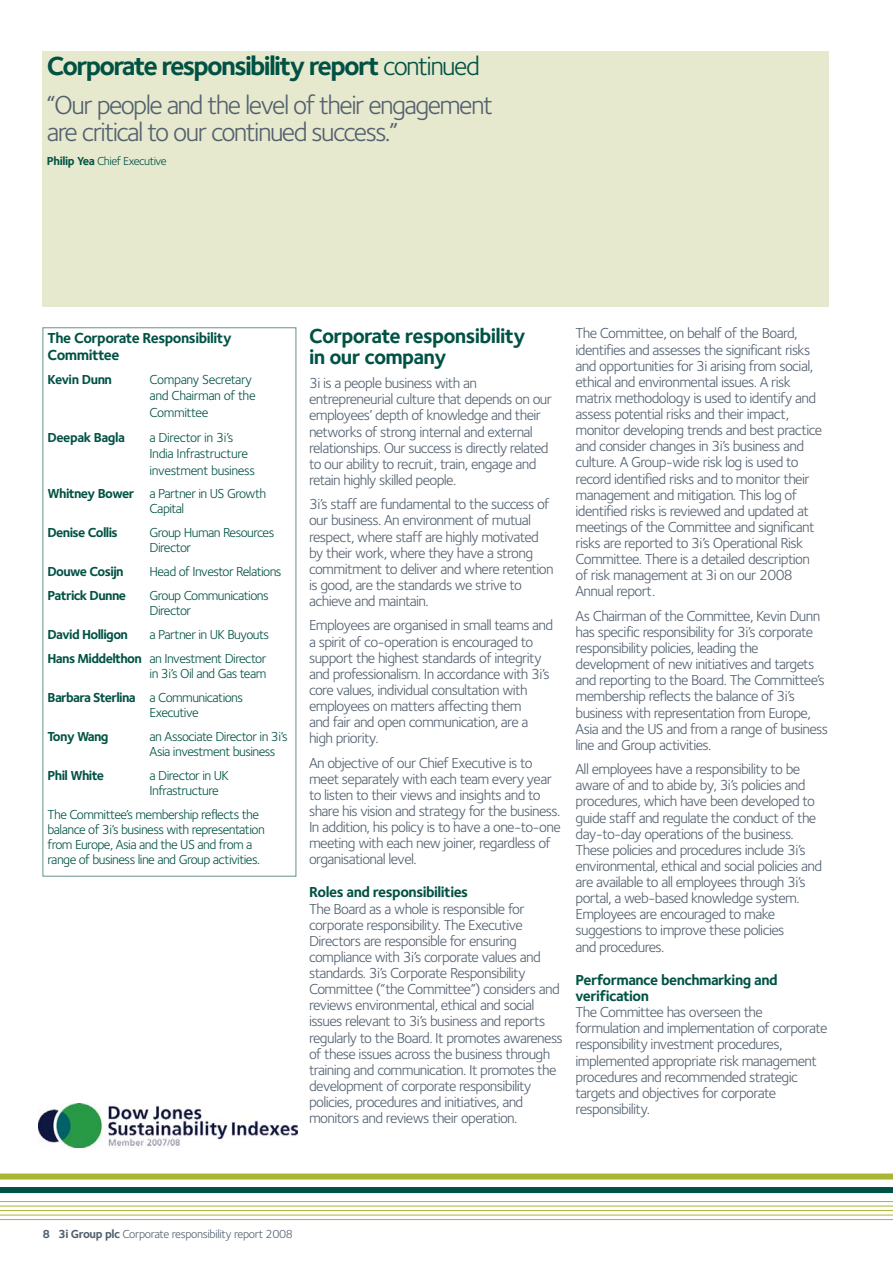
<style>
.page{position:relative;width:893px;height:1263px;background:#fff}
.page>*{position:absolute;margin:0;border:0;box-sizing:border-box;transform-origin:0 0}
.t1{font:27px/39px "Foundry Sterling";letter-spacing:-.06em;color:#53616f}
.t2{font:700 21px/21px "Foundry Sterling";letter-spacing:-.035em;color:#005244}
.t3{font:15px/16.2px "Foundry Sterling";letter-spacing:-.04em;color:#53616f}
.t4{font:700 15px/16.5px "Foundry Sterling";letter-spacing:-.035em;color:#005244}
.t5{font:13.5px/15px "Foundry Sterling";letter-spacing:-.04em;color:#005244}
.t6{font:700 13.5px "Foundry Sterling";letter-spacing:-.045em;color:#005244}
.t7{font:12px "Foundry Sterling";letter-spacing:-.03em;color:#53616f}
.t8{font:12px "Foundry Sterling";letter-spacing:-.04em;color:#005244}
.s1{font-weight:700;color:#005244}
.s2{color:#005244}
.s3{font-weight:700}
</style>
<div class="page">
<div style="left:43px;top:51px;width:786px;height:255px;background:#e7e9ce"></div>
<div style="left:0;top:1174px;width:892px;height:6px;background:#a9b533"></div>
<div style="left:0;top:1187px;width:892px;height:6px;background:#005244"></div>
<hr style="left:0;top:1201px;width:892px;height:1px;background:#a9b533">
<hr style="left:0;top:1206px;width:892px;height:1px;background:#a9b533">
<hr style="left:0;top:1210px;width:892px;height:1px;background:#a9b533">
<hr style="left:0;top:1215px;width:892px;height:1px;background:#a9b533">
<hr style="left:0;top:1219px;width:892px;height:1px;background:#a9b533">
<div style="left:43px;top:327px;width:253px;height:550px;border:1px solid #66948c"></div>
<img style="left:39px;top:1103px;width:258px;height:45px">
<h1 class="t1" style="left:47px;top:49px;width:448px"><span class="s1">Corporate responsibility report</span> <span class="s2">continued </span>“Our people and the level of their engagement</h1>
<h1 class="t1" style="left:47px;top:115px;width:353px">are critical to our continued success.”</h1>
<p class="t8" style="left:47px;top:156px;width:122px"><span class="s3">Philip Yea</span> Chief Executive</p>
<p class="t4" style="left:48px;top:331px;width:186px">The Corporate Responsibility<br>Committee</p>
<p class="t6" style="left:48px;top:374px;width:66px">Kevin Dunn</p>
<p class="t5" style="left:150px;top:372px;width:108px;line-height:16.5px">Company Secretary and Chairman of the<br>Committee</p>
<p class="t6" style="left:48px;top:432px;width:79px">Deepak Bagla</p>
<p class="t5" style="left:150px;top:430px;width:107px;line-height:16.5px">a Director in 3i’s<br>India Infrastructure investment business</p>
<p class="t5" style="left:150px;top:487px;width:118px;text-indent:-102px"><span class="s3">Whitney Bower</span> a Partner in US Growth<br>Capital</p>
<p class="t6" style="left:48px;top:527px;width:72px">Denise Collis</p>
<p class="t5" style="left:150px;top:526px;width:126px">Group Human Resources<br>Director</p>
<p class="t6" style="left:48px;top:566px;width:78px">Douwe Cosijn</p>
<p class="t5" style="left:150px;top:565px;width:134px">Head of Investor Relations</p>
<p class="t6" style="left:48px;top:590px;width:80px">Patrick Dunne</p>
<p class="t5" style="left:150px;top:589px;width:121px">Group Communications<br>Director</p>
<p class="t6" style="left:48px;top:629px;width:82px">David Holligon</p>
<p class="t5" style="left:48px;top:623px;width:223px;line-height:24px;text-align:right">a Partner in UK Buyouts<br><span class="s3">Hans Middelthon</span> an Investment Director</p>
<p class="t5" style="left:48px;top:662px;width:220px;line-height:24px;text-indent:102px">in 3i’s Oil and Gas team<br><span class="s3">Barbara Sterlina</span> a Communications</p>
<p class="t5" style="left:150px;top:706px;width:51px">Executive</p>
<p class="t6" style="left:48px;top:731px;width:63px">Tony Wang</p>
<p class="t5" style="left:150px;top:730px;width:140px">an Associate Director in 3i’s<br>Asia investment business</p>
<p class="t6" style="left:48px;top:770px;width:58px">Phil White</p>
<p class="t5" style="left:150px;top:769px;width:81px">a Director in UK<br>Infrastructure</p>
<p class="t5" style="left:48px;top:808px;width:219px">The Committee’s membership reflects the balance of 3i’s business with representation from Europe, Asia and the US and from a range of business line and Group activities.</p>
<h2 class="t2" style="left:309px;top:327px;width:218px">Corporate responsibility in our company</h2>
<p class="t3" style="left:309px;top:376px;width:244px">3i is a people business with an entrepreneurial culture that depends on our employees’ depth of knowledge and their networks of strong internal and external relationships. Our success is directly related to our ability to recruit, train, engage and retain highly skilled people.</p>
<p class="t3" style="left:309px;top:497px;width:246px">3i’s staff are fundamental to the success of our business. An environment of mutual respect, where staff are highly motivated by their work, where they have a strong commitment to deliver and where retention is good, are the standards we strive to achieve and maintain.</p>
<p class="t3" style="left:309px;top:619px;width:246px">Employees are organised in small teams and a spirit of co-operation is encouraged to support the highest standards of integrity and professionalism. In accordance with 3i’s core values, individual consultation with employees on matters affecting them<br>and fair and open communication, are a high priority.</p>
<p class="t3" style="left:309px;top:756px;width:253px">An objective of our Chief Executive is to meet separately with each team every year to listen to their views and insights and to share his vision and strategy for the business.<br>In addition, his policy is to have a one-to-one meeting with each new joiner, regardless of organisational level.</p>
<p class="t4" style="left:309px;top:885px;width:161px">Roles and responsibilities</p>
<p class="t3" style="left:309px;top:902px;width:255px">The Board as a whole is responsible for corporate responsibility. The Executive Directors are responsible for ensuring compliance with 3i’s corporate values and standards. 3i’s Corporate Responsibility Committee (“the Committee”) considers and reviews environmental, ethical and social issues relevant to 3i’s business and reports regularly to the Board. It promotes awareness of these issues across the business through training and communication. It promotes the development of corporate responsibility policies, procedures and initiatives, and monitors and reviews their operation.</p>
<p class="t3" style="left:575px;top:327px;width:248px">The Committee, on behalf of the Board, identifies and assesses the significant risks and opportunities for 3i arising from social, ethical and environmental issues. A risk matrix methodology is used to identify and assess potential risks and their impact, monitor developing trends and best practice and consider changes in 3i’s business and culture. A Group-wide risk log is used to record identified risks and to monitor their management and mitigation. This log of identified risks is reviewed and updated at meetings of the Committee and significant risks are reported to 3i’s Operational Risk Committee. There is a detailed description of risk management at 3i on our 2008<br>Annual report.</p>
<p class="t3" style="left:575px;top:609px;width:254px">As Chairman of the Committee, Kevin Dunn has specific responsibility for 3i’s corporate responsibility policies, leading the development of new initiatives and targets and reporting to the Board. The Committee’s membership reflects the balance of 3i’s business with representation from Europe, Asia and the US and from a range of business line and Group activities.</p>
<p class="t3" style="left:575px;top:762px;width:248px">All employees have a responsibility to be aware of and to abide by, 3i’s policies and procedures, which have been developed to guide staff and regulate the conduct of the day-to-day operations of the business.<br>These policies and procedures include 3i’s environmental, ethical and social policies and are available to all employees through 3i’s portal, a web-based knowledge system.<br>Employees are encouraged to make suggestions to improve these policies<br>and procedures.</p>
<p class="t4" style="left:575px;top:973px;width:204px">Performance benchmarking and verification</p>
<p class="t3" style="left:575px;top:1005px;width:253px">The Committee has overseen the formulation and implementation of corporate responsibility investment procedures, implemented appropriate risk management procedures and recommended strategic targets and objectives for corporate responsibility.</p>
<p class="t7" style="left:43px;top:1229px;width:252px"><span class="s3">8 3i Group plc</span> Corporate responsibility report 2008</p>
</div>
